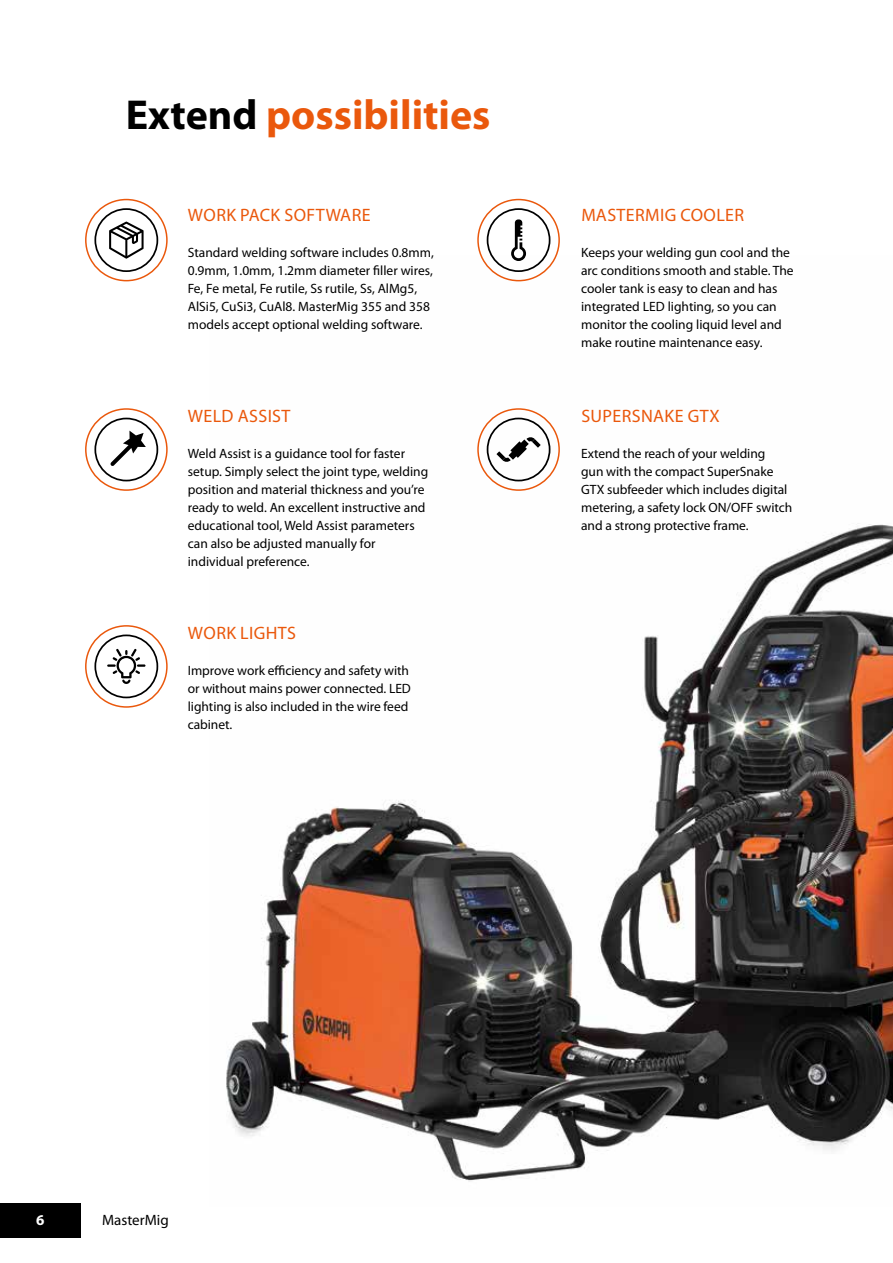
<style>
.page{position:relative;width:893px;height:1263px;background:#fff}
.page>*{position:absolute;margin:0;border:0;box-sizing:border-box;transform-origin:0 0}
.t1{font:700 42px "Myriad Pro";color:#ea580c}
.t2{font:18px "Myriad Pro";letter-spacing:.02em;color:#ea580c}
.t3{font:15px "Myriad Pro";color:#000}
.t4{font:700 15px "Myriad Pro";color:#fff}
.t5{font:13.5px/18px "Myriad Pro";color:#000}
.s1{color:#000}
</style>
<div class="page">
<img style="left:226px;top:255px;width:667px;height:927px">
<div style="left:0;top:1203px;width:81px;height:34px;background:#000"></div>
<div style="left:85px;top:625px;width:83px;height:83px;border:2px solid #ea580c;border-radius:50%"></div>
<svg style="left:94px;top:634px;width:64px;height:64px"></svg>
<div style="left:477px;top:408px;width:83px;height:83px;border:2px solid #ea580c;border-radius:50%"></div>
<svg style="left:487px;top:418px;width:63px;height:63px"></svg>
<div style="left:85px;top:199px;width:83px;height:82px;border:2px solid #ea580c;border-radius:50%"></div>
<svg style="left:94px;top:208px;width:64px;height:64px"></svg>
<div style="left:477px;top:199px;width:83px;height:82px;border:2px solid #ea580c;border-radius:50%"></div>
<svg style="left:487px;top:208px;width:63px;height:64px"></svg>
<div style="left:85px;top:408px;width:83px;height:83px;border:2px solid #ea580c;border-radius:50%"></div>
<svg style="left:94px;top:418px;width:64px;height:63px"></svg>
<h1 class="t1" style="left:126px;top:88px;width:366px"><span class="s1">Extend</span> possibilities</h1>
<h2 class="t2" style="left:188px;top:204px;width:184px">WORK PACK SOFTWARE</h2>
<p class="t5" style="left:188px;top:243px;width:247px">Standard welding software includes 0.8mm, 0.9mm, 1.0mm, 1.2mm diameter filler wires, Fe, Fe metal, Fe rutile, Ss rutile, Ss, AlMg5, AlSi5, CuSi3, CuAl8. MasterMig 355 and 358 models accept optional welding software.</p>
<h2 class="t2" style="left:188px;top:405px;width:104px">WELD ASSIST</h2>
<p class="t5" style="left:188px;top:444px;width:242px">Weld Assist is a guidance tool for faster setup. Simply select the joint type, welding position and material thickness and you’re ready to weld. An excellent instructive and educational tool, Weld Assist parameters can also be adjusted manually for individual preference.</p>
<h2 class="t2" style="left:188px;top:621px;width:109px">WORK LIGHTS</h2>
<p class="t5" style="left:188px;top:661px;width:225px">Improve work efficiency and safety with or without mains power connected. LED lighting is also included in the wire feed cabinet.</p>
<h2 class="t2" style="left:581px;top:204px;width:164px">MASTERMIG COOLER</h2>
<p class="t5" style="left:581px;top:243px;width:214px">Keeps your welding gun cool and the arc conditions smooth and stable. The cooler tank is easy to clean and has integrated LED lighting, so you can monitor the cooling liquid level and make routine maintenance easy.</p>
<h2 class="t2" style="left:581px;top:405px;width:140px">SUPERSNAKE GTX</h2>
<p class="t5" style="left:581px;top:444px;width:213px">Extend the reach of your welding<br>gun with the compact SuperSnake GTX subfeeder which includes digital metering, a safety lock ON/OFF switch and a strong protective frame.</p>
<p class="t4" style="left:36px;top:1210px;width:10px">6</p>
<p class="t3" style="left:102px;top:1210px;width:68px">MasterMig</p>
</div>
